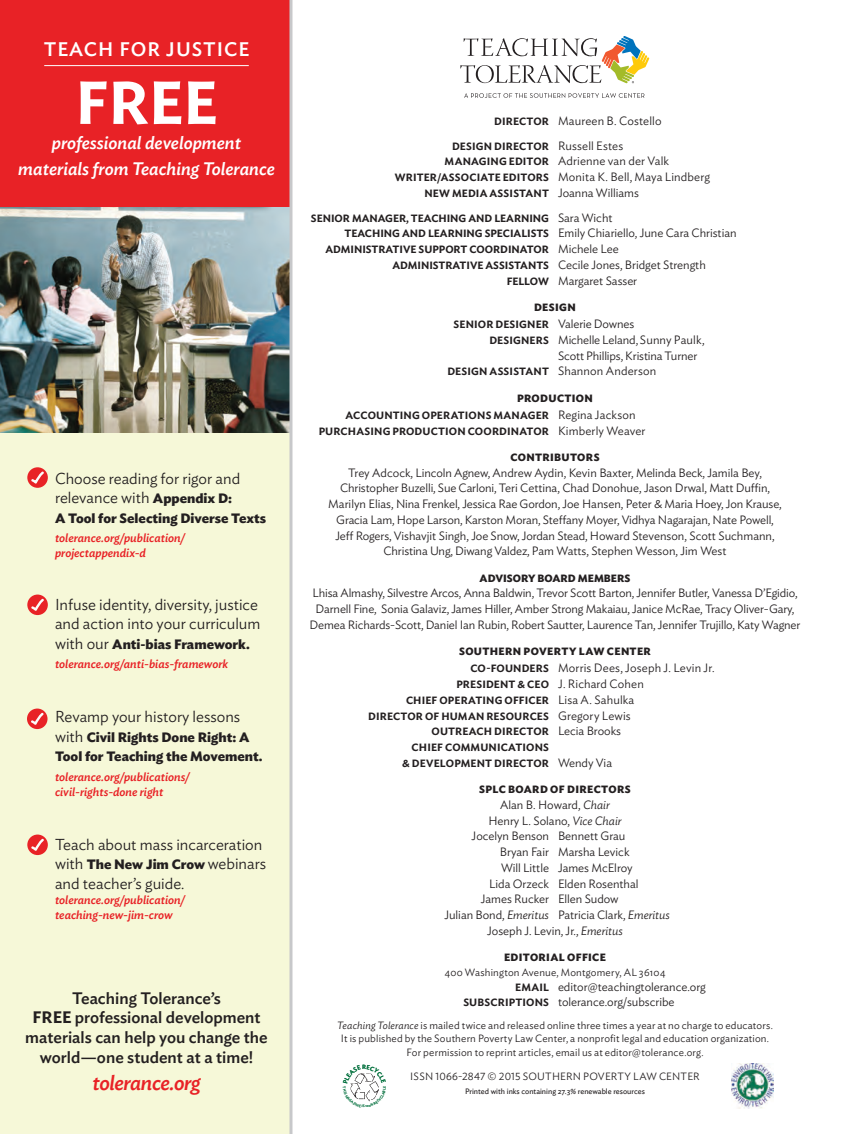
<style>
.page{position:relative;width:864px;height:1134px;background:#fff}
.page>*{position:absolute;margin:0;border:0;box-sizing:border-box;transform-origin:0 0}
.t1{font:600 60px "Ideal Sans";color:#fff}
.t2{font:italic 500 21px "Ideal Sans";letter-spacing:-.02em;color:#e82226}
.t3{font:500 19.5px "Ideal Sans";letter-spacing:.05em;color:#fff}
.t4{font:italic 500 18px/25.5px "Ideal Sans";color:#fff;text-align:center}
.t5{font:500 16.5px/19.8px "Ideal Sans";color:#231f20;text-align:center}
.t6{font:300 15.75px/19.5px "Ideal Sans";color:#231f20}
.t7{font:700 13.5px/19.5px "Ideal Sans";color:#231f20}
.t8{font:300 12px/15.8px "Ideal Sans";letter-spacing:-.01em;color:#231f20;text-align:center}
.t9{font:italic 500 12px/15px "Ideal Sans";color:#e82226}
.t10{font:300 12px "Ideal Sans";letter-spacing:.01em;color:#231f20}
.t11{font:300 12px "Ideal Sans";letter-spacing:.015em;color:#231f20}
.t12{font:600 10.5px/15.8px "Ideal Sans";letter-spacing:.015em;color:#231f20}
.t13{font:300 10.5px "Ideal Sans";letter-spacing:.015em;color:#231f20}
.t14{font:700 10.5px "Ideal Sans";letter-spacing:.03em;color:#231f20}
.t15{font:700 10.5px "Ideal Sans";color:#231f20}
.t16{font:7.8px "Ideal Sans";color:#231f20}
.t17{font:500 6.15px "Ideal Sans";color:#006f3c}
.s1{font-weight:700;font-size:13.5px}
.s2{font-weight:300;font-size:15.75px}
.s3{font-weight:600}
.s4{font-weight:600;font-size:10.5px}
.s5{font-weight:300;font-size:12px}
.s6{font-style:italic}
</style>
<div class="page">
<div style="left:0;top:8px;width:291px;height:1126px;background:#f6f8d8"></div>
<svg style="left:27px;top:467px;width:21px;height:21px"></svg>
<svg style="left:31px;top:471px;width:14px;height:13px"></svg>
<div style="left:27px;top:595px;width:21px;height:20px;background:#e82226;border-radius:50%"></div>
<svg style="left:31px;top:598px;width:13px;height:13px"></svg>
<div style="left:27px;top:709px;width:21px;height:20px;background:#e82226;border-radius:50%"></div>
<svg style="left:31px;top:712px;width:13px;height:13px"></svg>
<div style="left:27px;top:835px;width:21px;height:20px;background:#e82226;border-radius:50%"></div>
<svg style="left:31px;top:838px;width:13px;height:13px"></svg>
<div style="left:0;top:0;width:291px;height:209px;background:#e82226"></div>
<img style="left:0;top:207px;width:289px;height:225px">
<hr style="left:44px;top:65px;width:205px;height:1px;background:#fff">
<hr style="left:289px;top:0;width:3px;height:1134px;background:#c7c8ca">
<img style="left:731px;top:1064px;width:43px;height:44px">
<svg style="left:464px;top:93px;width:180px;height:5px"></svg>
<svg style="left:460px;top:36px;width:189px;height:47px"></svg>
<svg style="left:350px;top:1073px;width:29px;height:29px"></svg>
<p class="t3" style="left:44px;top:35px;width:207px">TEACH FOR JUSTICE</p>
<p class="t1" style="left:75px;top:56px;width:144px">FREE</p>
<p class="t4" style="left:18px;top:129px;width:258px">professional development materials from Teaching Tolerance</p>
<p class="t6" style="left:55px;top:467px;width:187px">Choose reading for rigor and relevance with <span class="s1">Appendix D:</span></p>
<p class="t7" style="left:55px;top:507px;width:213px">A Tool for Selecting Diverse Texts</p>
<p class="t9" style="left:55px;top:530px;width:131px">tolerance.org/publication/ projectappendix-d</p>
<p class="t6" style="left:55px;top:593px;width:207px">Infuse identity, diversity, justice and action into your curriculum</p>
<p class="t7" style="left:55px;top:633px;width:196px"><span class="s2">with our</span> Anti-bias Framework.</p>
<p class="t9" style="left:55px;top:656px;width:175px">tolerance.org/anti-bias-framework</p>
<p class="t6" style="left:55px;top:706px;width:187px">Revamp your history lessons</p>
<p class="t7" style="left:55px;top:726px;width:209px"><span class="s2">with</span> Civil Rights Done Right: A<br>Tool for Teaching the Movement.</p>
<p class="t9" style="left:55px;top:768px;width:136px">tolerance.org/publications/ civil-rights-done right</p>
<p class="t6" style="left:55px;top:833px;width:209px">Teach about mass incarceration</p>
<p class="t7" style="left:55px;top:854px;width:213px"><span class="s2">with</span> The New Jim Crow <span class="s2">webinars</span></p>
<p class="t6" style="left:55px;top:872px;width:131px">and teacher’s guide.</p>
<p class="t9" style="left:55px;top:891px;width:131px">tolerance.org/publication/ teaching-new-jim-crow</p>
<p class="t5" style="left:25px;top:987px;width:244px">Teaching Tolerance’s<br><span class="s3">FREE</span> professional development materials can help you change the world—one student at a time!</p>
<p class="t2" style="left:92px;top:1066px;width:110px">tolerance.org</p>
<p class="t10" style="left:494px;top:111px;width:169px"><span class="s4">DIRECTOR</span> Maureen B. Costello</p>
<p class="t12" style="left:452px;top:137px;width:173px">DESIGN DIRECTOR <span class="s5">Russell Estes</span></p>
<p class="t10" style="left:445px;top:152px;width:226px"><span class="s4">MANAGING EDITOR</span> Adrienne van der Valk</p>
<p class="t10" style="left:395px;top:168px;width:317px"><span class="s4">WRITER/ASSOCIATE EDITORS</span> Monita K. Bell, Maya Lindberg</p>
<p class="t12" style="left:424px;top:184px;width:216px">NEW MEDIA ASSISTANT <span class="s5">Joanna Williams</span></p>
<p class="t12" style="left:311px;top:209px;width:303px">SENIOR MANAGER, TEACHING AND LEARNING <span class="s5">Sara Wicht</span></p>
<p class="t8" style="left:345px;top:224px;width:394px"><span class="s4">TEACHING AND LEARNING SPECIALISTS</span> Emily Chiariello, June Cara Christian</p>
<p class="t12" style="left:325px;top:241px;width:295px">ADMINISTRATIVE SUPPORT COORDINATOR <span class="s5">Michele Lee</span></p>
<p class="t8" style="left:392px;top:256px;width:315px"><span class="s4">ADMINISTRATIVE ASSISTANTS</span> Cecile Jones, Bridget Strength</p>
<p class="t8" style="left:507px;top:271px;width:132px"><span class="s4">FELLOW</span> Margaret Sasser</p>
<p class="t14" style="left:534px;top:299px;width:43px">DESIGN</p>
<p class="t12" style="left:454px;top:316px;width:182px">SENIOR DESIGNER <span class="s5">Valerie Downes</span></p>
<p class="t8" style="left:558px;top:331px;width:148px;text-align:left;text-indent:-69px"><span class="s4">DESIGNERS</span> Michelle Leland, Sunny Paulk,<br>Scott Phillips, Kristina Turner</p>
<p class="t12" style="left:447px;top:363px;width:210px">DESIGN ASSISTANT <span class="s5">Shannon Anderson</span></p>
<p class="t14" style="left:517px;top:389px;width:77px">PRODUCTION</p>
<p class="t12" style="left:346px;top:406px;width:292px">ACCOUNTING OPERATIONS MANAGER <span class="s5">Regina Jackson</span></p>
<p class="t12" style="left:319px;top:422px;width:328px">PURCHASING PRODUCTION COORDINATOR <span class="s5">Kimberly Weaver</span></p>
<p class="t14" style="left:510px;top:449px;width:91px">CONTRIBUTORS</p>
<p class="t8" style="left:328px;top:463px;width:455px">Trey Adcock, Lincoln Agnew, Andrew Aydin, Kevin Baxter, Melinda Beck, Jamila Bey, Christopher Buzelli, Sue Carloni, Teri Cettina, Chad Donohue, Jason Drwal, Matt Duffin, Marilyn Elias, Nina Frenkel, Jessica Rae Gordon, Joe Hansen, Peter &amp; Maria Hoey, Jon Krause, Gracia Lam, Hope Larson, Karston Moran, Steffany Moyer, Vidhya Nagarajan, Nate Powell, Jeff Rogers, Vishavjit Singh, Joe Snow, Jordan Stead, Howard Stevenson, Scott Suchmann, Christina Ung, Diwang Valdez, Pam Watts, Stephen Wesson, Jim West</p>
<p class="t15" style="left:480px;top:569px;width:152px">ADVISORY BOARD MEMBERS</p>
<p class="t8" style="left:310px;top:584px;width:492px">Lhisa Almashy, Silvestre Arcos, Anna Baldwin, Trevor Scott Barton, Jennifer Butler, Vanessa D’Egidio,<br>Darnell Fine, Sonia Galaviz, James Hiller, Amber Strong Makaiau, Janice McRae, Tracy Oliver-Gary,<br>Demea Richards-Scott, Daniel Ian Rubin, Robert Sautter, Laurence Tan, Jennifer Trujillo, Katy Wagner</p>
<p class="t14" style="left:459px;top:643px;width:193px">SOUTHERN POVERTY LAW CENTER</p>
<p class="t11" style="left:470px;top:659px;width:246px"><span class="s4">CO-FOUNDERS</span> Morris Dees, Joseph J. Levin Jr.</p>
<p class="t10" style="left:456px;top:675px;width:189px"><span class="s4">PRESIDENT &amp; CEO</span> J. Richard Cohen</p>
<p class="t12" style="left:406px;top:691px;width:230px">CHIEF OPERATING OFFICER <span class="s5">Lisa A. Sahulka</span></p>
<p class="t12" style="left:368px;top:707px;width:264px">DIRECTOR OF HUMAN RESOURCES <span class="s5">Gregory Lewis</span></p>
<p class="t12" style="left:432px;top:723px;width:191px">OUTREACH DIRECTOR <span class="s5">Lecia Brooks</span></p>
<p class="t12" style="left:402px;top:739px;width:211px;text-indent:9px">CHIEF COMMUNICATIONS<br>&amp; DEVELOPMENT DIRECTOR <span class="s5">Wendy Via</span></p>
<p class="t14" style="left:479px;top:781px;width:153px">SPLC BOARD OF DIRECTORS</p>
<p class="t8" style="left:500px;top:796px;width:111px">Alan B. Howard, <span class="s6">Chair</span></p>
<p class="t8" style="left:488px;top:811px;width:135px">Henry L. Solano, <span class="s6">Vice Chair</span></p>
<p class="t8" style="left:472px;top:827px;width:155px">Jocelyn Benson Bennett Grau</p>
<p class="t8" style="left:500px;top:843px;width:131px">Bryan Fair Marsha Levick</p>
<p class="t8" style="left:501px;top:859px;width:133px">Will Little James McElroy</p>
<p class="t8" style="left:489px;top:874px;width:151px">Lida Orzeck Elden Rosenthal</p>
<p class="t8" style="left:481px;top:890px;width:139px">James Rucker Ellen Sudow</p>
<p class="t8" style="left:444px;top:906px;width:227px">Julian Bond, <span class="s6">Emeritus</span> Patricia Clark, <span class="s6">Emeritus</span></p>
<p class="t8" style="left:487px;top:922px;width:137px">Joseph J. Levin, Jr., <span class="s6">Emeritus</span></p>
<p class="t14" style="left:504px;top:949px;width:103px">EDITORIAL OFFICE</p>
<p class="t13" style="left:445px;top:964px;width:222px">400 Washington Avenue, Montgomery, AL 36104</p>
<p class="t8" style="left:515px;top:978px;width:192px"><span class="s4">EMAIL</span> editor@teachingtolerance.org</p>
<p class="t8" style="left:463px;top:993px;width:213px"><span class="s4">SUBSCRIPTIONS</span> tolerance.org/subscribe</p>
<p class="t13" style="left:337px;top:1017px;width:437px"><span class="s6">Teaching Tolerance</span> is mailed twice and released online three times a year at no charge to educators.</p>
<p class="t13" style="left:341px;top:1030px;width:430px">It is published by the Southern Poverty Law Center, a nonprofit legal and education organization.</p>
<p class="t13" style="left:406px;top:1044px;width:299px">For permission to reprint articles, email us at editor@tolerance.org.</p>
<p class="t13" style="left:410px;top:1068px;width:291px">ISSN 1066-2847 © 2015 SOUTHERN POVERTY LAW CENTER</p>
<p class="t16" style="left:465px;top:1085px;width:181px">Printed with inks containing 27.3% renewable resources</p>
<p class="t17" style="left:362px;top:1062px;width:5px">R</p>
</div>
